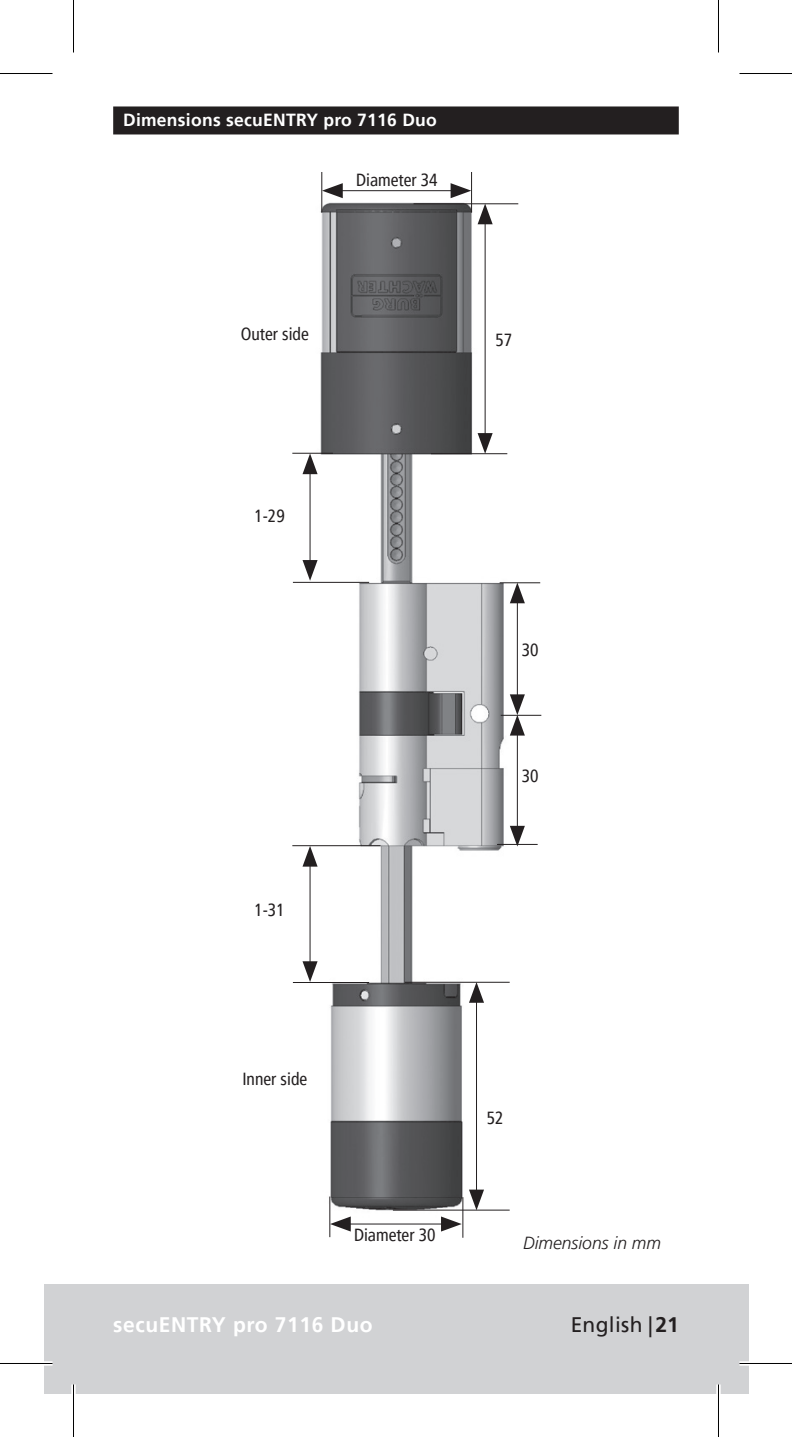
<style>
.page{position:relative;width:792px;height:1437px;background:#fff}
.page>*{position:absolute;margin:0;border:0;box-sizing:border-box;transform-origin:0 0}
.t1{font:700 21px "Frutiger LT Pro";letter-spacing:.03em;color:#fff}
.t2{font:21px "Frutiger LT Pro";letter-spacing:.015em;color:#231f20}
.t3{font:condensed 17.5px "Frutiger LT Pro";color:#231f20}
.t4{font:700 17.5px "Frutiger LT Pro";letter-spacing:.015em;color:#fff}
.t5{font:italic 300 17.5px "Frutiger LT Pro";color:#231f20}
.s1{font-weight:700}
</style>
<div class="page">
<div style="left:113px;top:106px;width:566px;height:28px;background:#231f20"></div>
<img style="left:310px;top:200px;width:198px;height:1038px">
<hr style="left:484px;top:219px;width:2px;height:220px;background:#231f20">
<svg style="left:478px;top:204px;width:15px;height:20px"></svg>
<svg style="left:478px;top:433px;width:15px;height:20px"></svg>
<hr style="left:413px;top:203px;width:105px;height:1px;background:#231f20">
<hr style="left:431px;top:453px;width:76px;height:1px;background:#231f20">
<hr style="left:500px;top:582px;width:40px;height:1px;background:#231f20">
<hr style="left:501px;top:715px;width:40px;height:1px;background:#231f20">
<hr style="left:517px;top:598px;width:1px;height:102px;background:#231f20">
<svg style="left:510px;top:582px;width:15px;height:21px"></svg>
<hr style="left:517px;top:730px;width:1px;height:101px;background:#231f20">
<svg style="left:510px;top:694px;width:15px;height:41px"></svg>
<svg style="left:510px;top:826px;width:15px;height:20px"></svg>
<hr style="left:497px;top:844px;width:41px;height:1px;background:#231f20">
<hr style="left:476px;top:997px;width:1px;height:198px;background:#231f20">
<svg style="left:469px;top:983px;width:15px;height:20px"></svg>
<svg style="left:469px;top:1189px;width:15px;height:20px"></svg>
<hr style="left:405px;top:982px;width:105px;height:1px;background:#231f20">
<hr style="left:393px;top:1209px;width:117px;height:2px;background:#231f20">
<hr style="left:471px;top:172px;width:1px;height:41px;background:#231f20">
<hr style="left:321px;top:172px;width:1px;height:41px;background:#231f20">
<hr style="left:337px;top:190px;width:119px;height:1px;background:#231f20">
<svg style="left:322px;top:183px;width:21px;height:15px"></svg>
<svg style="left:451px;top:183px;width:20px;height:15px"></svg>
<hr style="left:292px;top:453px;width:41px;height:1px;background:#231f20">
<hr style="left:292px;top:845px;width:88px;height:1px;background:#231f20">
<hr style="left:293px;top:582px;width:76px;height:1px;background:#231f20">
<hr style="left:293px;top:982px;width:76px;height:1px;background:#231f20">
<hr style="left:309px;top:468px;width:2px;height:98px;background:#231f20">
<svg style="left:302px;top:453px;width:16px;height:21px"></svg>
<svg style="left:302px;top:560px;width:16px;height:21px"></svg>
<hr style="left:309px;top:861px;width:2px;height:106px;background:#231f20">
<svg style="left:302px;top:846px;width:16px;height:20px"></svg>
<svg style="left:302px;top:961px;width:16px;height:21px"></svg>
<hr style="left:462px;top:1197px;width:1px;height:41px;background:#231f20">
<hr style="left:329px;top:1196px;width:1px;height:41px;background:#231f20">
<hr style="left:345px;top:1223px;width:102px;height:1px;background:#231f20">
<svg style="left:330px;top:1216px;width:21px;height:15px"></svg>
<svg style="left:441px;top:1216px;width:21px;height:15px"></svg>
<div style="left:44px;top:1284px;width:704px;height:109px;background:#d1d2d4"></div>
<hr style="left:0;top:1361px;width:52px;height:4px;background:#fff">
<hr style="left:739px;top:1361px;width:53px;height:4px;background:#fff">
<div style="left:71px;top:1384px;width:5px;height:53px;background:#fff"></div>
<div style="left:716px;top:1384px;width:5px;height:53px;background:#fff"></div>
<hr style="left:0;top:73px;width:52px;height:1px;background:#000">
<hr style="left:739px;top:73px;width:53px;height:1px;background:#000">
<hr style="left:0;top:1363px;width:52px;height:1px;background:#000">
<hr style="left:739px;top:1363px;width:53px;height:1px;background:#000">
<hr style="left:73px;top:0;width:1px;height:53px;background:#000">
<hr style="left:73px;top:1384px;width:1px;height:53px;background:#000">
<hr style="left:718px;top:0;width:1px;height:53px;background:#000">
<hr style="left:718px;top:1384px;width:1px;height:53px;background:#000">
<p class="t4" style="left:123px;top:110px;width:315px">Dimensions secuENTRY pro 7116 Duo</p>
<p class="t3" style="left:356px;top:170px;width:83px">Diameter 34</p>
<p class="t3" style="left:241px;top:324px;width:70px">Outer side</p>
<p class="t3" style="left:495px;top:329px;width:18px">57</p>
<p class="t3" style="left:254px;top:506px;width:32px">1-29</p>
<p class="t3" style="left:254px;top:899px;width:32px">1-31</p>
<p class="t3" style="left:522px;top:639px;width:18px">30</p>
<p class="t3" style="left:522px;top:765px;width:18px">30</p>
<p class="t3" style="left:242px;top:1069px;width:66px">Inner side</p>
<p class="t3" style="left:354px;top:1224px;width:83px">Diameter 30</p>
<p class="t3" style="left:487px;top:1108px;width:18px">52</p>
<p class="t5" style="left:523px;top:1232px;width:140px">Dimensions in mm</p>
<p class="t1" style="left:113px;top:1312px;width:261px">secuENTRY pro 7116 Duo</p>
<p class="t2" style="left:571px;top:1312px;width:110px">English | <span class="s1">21</span></p>
</div>
